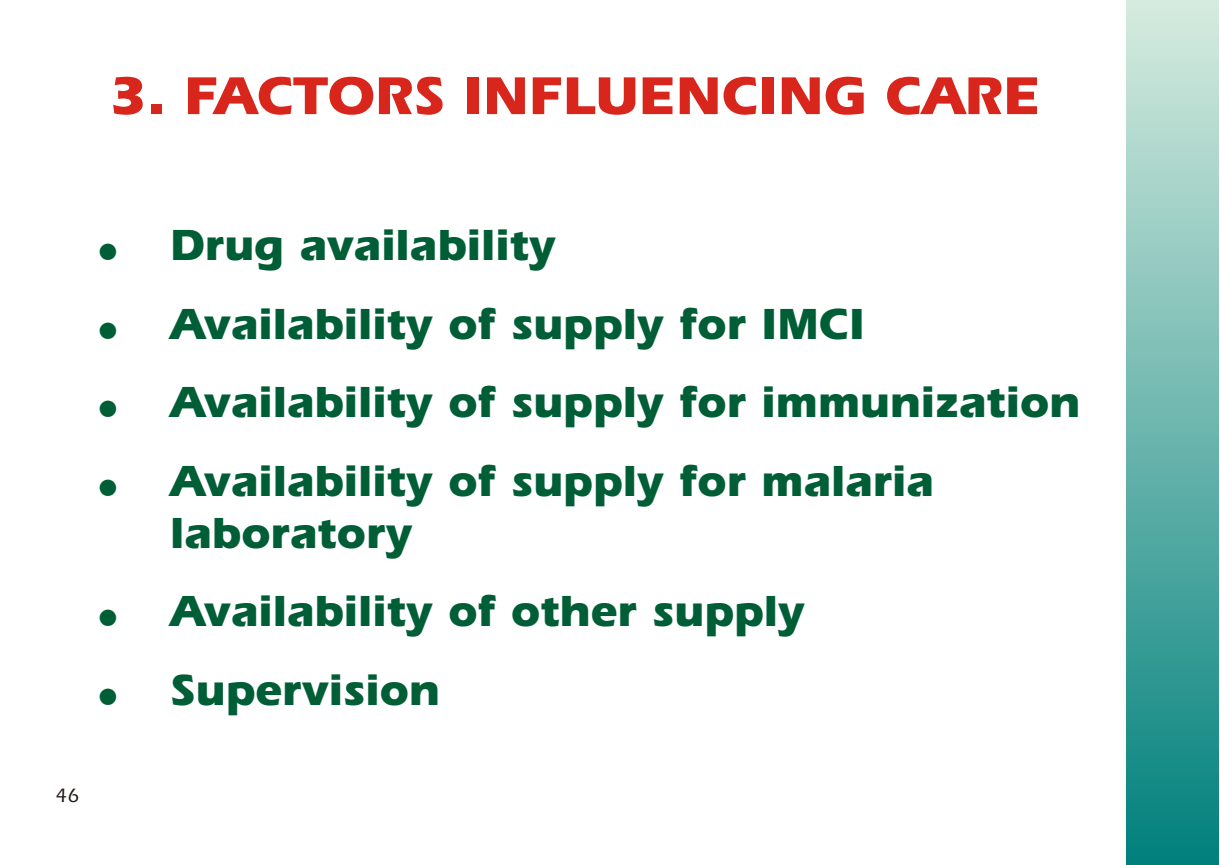
<style>
.page{position:relative;width:1220px;height:865px;background:#fff}
.page>*{position:absolute;margin:0;border:0;box-sizing:border-box;transform-origin:0 0}
.t1{font:700 55px "Erie";color:#d9261c}
.t2{font:700 45px/78.5px "Erie";color:#005e36}
.t3{font:300 20px "Erie";color:#1f1a17}
</style>
<div class="page">
<div style="left:1127px;top:0;width:92px;height:865px;background:linear-gradient(to bottom,#d7ebdf,#00807c)"></div>
<p class="t1" style="left:109px;top:63px;width:933px">3. FACTORS INFLUENCING CARE</p>
<p class="t3" style="left:56px;top:784px;width:25px">46</p>
<p class="t2" style="left:170px;top:212px;width:912px">Drug availability<br>Availability of supply for IMCI<br>Availability of supply for immunization<br>Availability of supply for malaria</p>
<p class="t2" style="left:170px;top:499px;width:636px">laboratory<br>Availability of other supply<br>Supervision</p>
</div>
